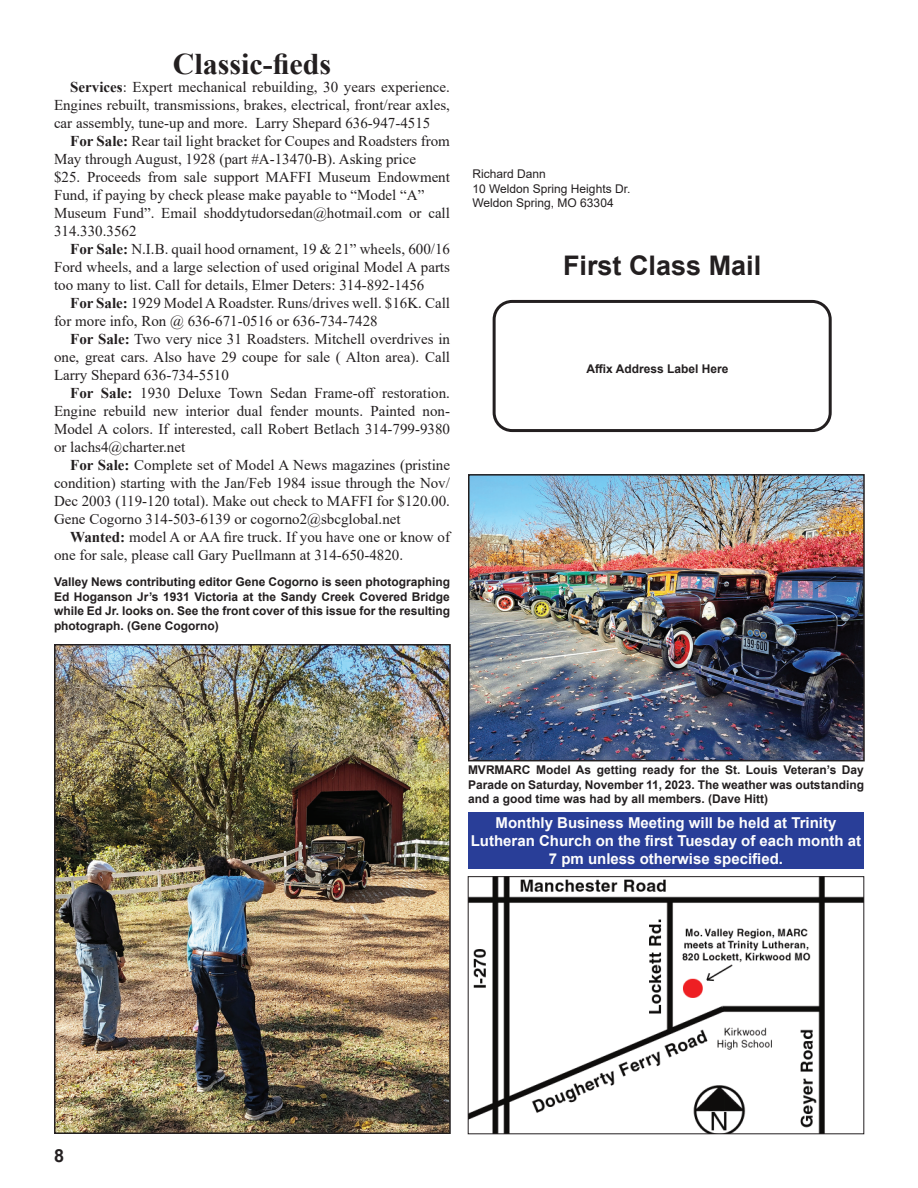
<style>
.page{position:relative;width:918px;height:1188px;background:#fff}
.page>*{position:absolute;margin:0;border:0;box-sizing:border-box;transform-origin:0 0}
.t1{font:700 30px "Times New Roman";color:#231f20}
.t2{font:700 27px "Arial";color:#231f20}
.t3{font:700 18px "Arial";color:#231f20}
.t4{font:15px/18px "Times New Roman";color:#231f20;text-align:justify}
.t5{font:700 15px/18px "Arial";color:#fdfdfd;text-align:center}
.t6{font:700 12px/14.4px "Arial";color:#231f20;text-align:justify}
.t7{font:12px/14.4px "Arial";color:#231f20}
.s1{font-weight:700}
</style>
<div class="page">
<img style="left:470px;top:878px;width:392px;height:254px">
<div style="left:468px;top:876px;width:396px;height:258px;border:1px solid #231f20"></div>
<div style="left:493px;top:300px;width:339px;height:132px;border:3px solid #231f20;border-radius:18px"></div>
<div style="left:468px;top:812px;width:396px;height:57px;background:#293e98"></div>
<img style="left:471px;top:477px;width:391px;height:281px">
<div style="left:468px;top:474px;width:397px;height:287px;border:2px solid #231f20"></div>
<img style="left:57px;top:647px;width:391px;height:484px">
<div style="left:54px;top:644px;width:397px;height:490px;border:2px solid #231f20"></div>
<h1 class="t1" style="left:173px;top:43px;width:160px">Classic-fieds</h1>
<p class="t4" style="left:54px;top:78px;width:398px;text-indent:16px"><span class="s1">Services</span>: Expert mechanical rebuilding, 30 years experience.<br>Engines rebuilt, transmissions, brakes, electrical, front/rear axles, car assembly, tune-up and more. Larry Shepard 636-947-4515</p>
<p class="t4" style="left:54px;top:132px;width:398px;text-align:left;text-indent:16px"><span class="s1">For Sale:</span> Rear tail light bracket for Coupes and Roadsters from May through August, 1928 (part #A-13470-B). Asking price<br>$25. Proceeds from sale support MAFFI Museum Endowment Fund, if paying by check please make payable to “Model “A” Museum Fund”. Email shoddytudorsedan@hotmail.com or call 314.330.3562</p>
<p class="t4" style="left:54px;top:240px;width:398px;text-indent:16px"><span class="s1">For Sale:</span> N.I.B. quail hood ornament, 19 &amp; 21” wheels, 600/16<br>Ford wheels, and a large selection of used original Model A parts too many to list. Call for details, Elmer Deters: 314-892-1456</p>
<p class="t4" style="left:54px;top:294px;width:398px;text-indent:16px"><span class="s1">For Sale:</span> 1929 Model A Roadster. Runs/drives well. $16K. Call for more info, Ron @ 636-671-0516 or 636-734-7428</p>
<p class="t4" style="left:54px;top:330px;width:398px;text-indent:16px"><span class="s1">For Sale:</span> Two very nice 31 Roadsters. Mitchell overdrives in one, great cars. Also have 29 coupe for sale ( Alton area). Call Larry Shepard 636-734-5510</p>
<p class="t4" style="left:54px;top:384px;width:398px;text-indent:16px"><span class="s1">For Sale:</span> 1930 Deluxe Town Sedan Frame-off restoration.<br>Engine rebuild new interior dual fender mounts. Painted non-Model A colors. If interested, call Robert Betlach 314-799-9380 or lachs4@charter.net</p>
<p class="t4" style="left:54px;top:456px;width:398px;text-indent:16px"><span class="s1">For Sale:</span> Complete set of Model A News magazines (pristine condition) starting with the Jan/Feb 1984 issue through the Nov/ Dec 2003 (119-120 total). Make out check to MAFFI for $120.00.<br>Gene Cogorno 314-503-6139 or cogorno2@sbcglobal.net</p>
<p class="t4" style="left:54px;top:528px;width:398px;text-indent:16px"><span class="s1">Wanted:</span> model A or AA fire truck. If you have one or know of one for sale, please call Gary Puellmann at 314-650-4820.</p>
<p class="t6" style="left:54px;top:575px;width:398px">Valley News contributing editor Gene Cogorno is seen photographing Ed Hoganson Jr’s 1931 Victoria at the Sandy Creek Covered Bridge while Ed Jr. looks on. See the front cover of this issue for the resulting photograph. (Gene Cogorno)</p>
<p class="t7" style="left:472px;top:167px;width:159px">Richard Dann<br>10 Weldon Spring Heights Dr.<br>Weldon Spring, MO 63304</p>
<h2 class="t2" style="left:563px;top:247px;width:200px">First Class Mail</h2>
<p class="t6" style="left:587px;top:361px;width:143px">Affix Address Label Here</p>
<p class="t6" style="left:468px;top:763px;width:398px">MVRMARC Model As getting ready for the St. Louis Veteran’s Day Parade on Saturday, November 11, 2023. The weather was outstanding and a good time was had by all members. (Dave Hitt)</p>
<p class="t5" style="left:471px;top:814px;width:392px">Monthly Business Meeting will be held at Trinity<br>Lutheran Church on the first Tuesday of each month at<br>7 pm unless otherwise specified.</p>
<p class="t3" style="left:54px;top:1143px;width:12px">8</p>
</div>
